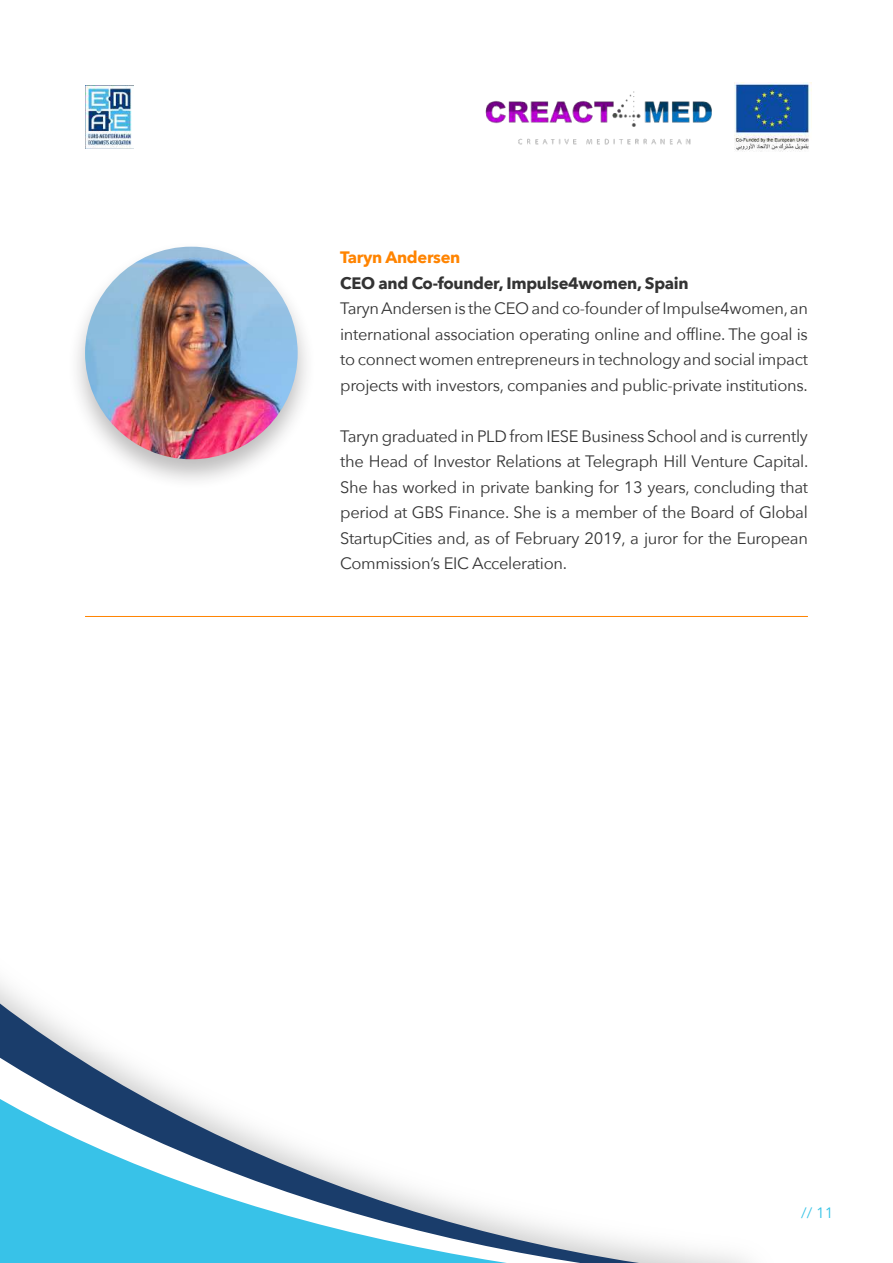
<style>
.page{position:relative;width:893px;height:1263px;background:#fff}
.page>*{position:absolute;margin:0;border:0;box-sizing:border-box;transform-origin:0 0}
.t1{font:16.5px/25.5px "Avenir Next";letter-spacing:-.02em;color:#333;text-align:justify}
.t2{font:700 16.5px "Avenir Next";letter-spacing:-.02em;color:#333}
.t3{font:700 16.5px "Avenir Next";letter-spacing:-.02em;color:#ff8400}
.t4{font:15px "Avenir Next";color:#37c3e6}
</style>
<div class="page">
<img style="left:485px;top:91px;width:227px;height:54px">
<img style="left:734px;top:82px;width:78px;height:70px">
<img style="left:85px;top:85px;width:49px;height:64px">
<div style="left:66px;top:241px;width:250px;height:249px;background:#231f20;opacity:.3"></div>
<img style="left:85px;top:247px;width:213px;height:212px;border-radius:106px">
<hr style="left:85px;top:616px;width:723px;height:1px;background:#ff8400">
<svg style="left:0;top:982px;width:748px;height:281px"></svg>
<p class="t3" style="left:340px;top:243px;width:122px">Taryn Andersen</p>
<p class="t2" style="left:340px;top:269px;width:350px">CEO and Co-founder, Impulse4women, Spain</p>
<p class="t1" style="left:340px;top:295px;width:469px">Taryn Andersen is the CEO and co-founder of Impulse4women, an international association operating online and offline. The goal is to connect women entrepreneurs in technology and social impact projects with investors, companies and public-private institutions.</p>
<p class="t1" style="left:340px;top:422px;width:470px">Taryn graduated in PLD from IESE Business School and is currently the Head of Investor Relations at Telegraph Hill Venture Capital.<br>She has worked in private banking for 13 years, concluding that period at GBS Finance. She is a member of the Board of Global StartupCities and, as of February 2019, a juror for the European Commission’s EIC Acceleration.</p>
<p class="t4" style="left:801px;top:1200px;width:34px">// 11</p>
</div>
